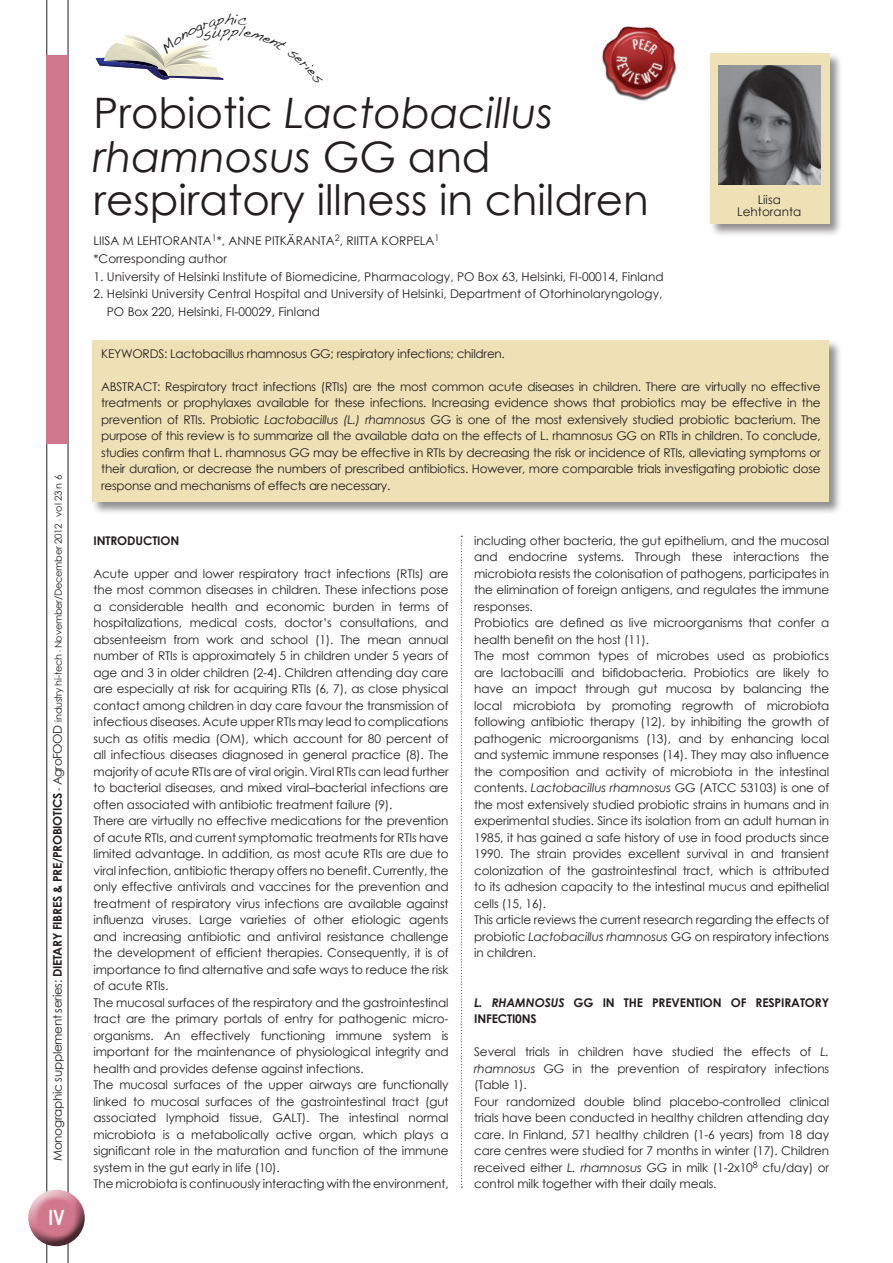
<style>
.page{position:relative;width:893px;height:1263px;background:#fff}
.page>*{position:absolute;margin:0;border:0;box-sizing:border-box;transform-origin:0 0}
.titolone{font:italic 42px "Century Gothic";color:#231f20}
.titolone-2{font:42px "Century Gothic";color:#231f20}
.t1{font:700 21px "Century Gothic";color:#fff;scale:.8 1}
.t2{font:13.05px "Dakota";color:#231f20}
.dati_autore{font:12px/16.5px "Century Gothic";letter-spacing:-.01em;color:#231f20;text-align:justify}
.t3{font:700 12px/16.5px "Century Gothic";letter-spacing:-.01em;color:#231f20}
.t4{font:9.75px "Century Gothic";letter-spacing:-.025em;color:#231f20}
.s1{font-size:12px}
.s2{font-weight:700;font-size:12px}
.s3{font-size:6px}
.s4{font-style:normal}
.s5{font-style:italic}
</style>
<div class="page">
<hr style="left:47px;top:0;width:1px;height:1263px;background:#231f20">
<hr style="left:68px;top:0;width:1px;height:1263px;background:#231f20">
<div style="left:27px;top:1186px;width:60px;height:43px;background:#fff;opacity:.75"></div>
<div style="left:27px;top:1197px;width:60px;height:49px;background:#231f20;opacity:.75"></div>
<div style="left:47px;top:55px;width:21px;height:388px;background:#d1778c"></div>
<svg style="left:461px;top:536px;width:1px;height:652px"></svg>
<div style="left:91px;top:339px;width:752px;height:176px;background:#231f20;opacity:.5"></div>
<div style="left:93px;top:340px;width:736px;height:162px;background:#eee1b5"></div>
<div style="left:709px;top:52px;width:134px;height:185px;background:#231f20;opacity:.5"></div>
<div style="left:711px;top:54px;width:119px;height:170px;background:#eee1b5"></div>
<img style="left:718px;top:65px;width:102px;height:119px">
<img style="left:602px;top:26px;width:75px;height:75px">
<svg style="left:96px;top:34px;width:128px;height:46px"></svg>
<p class="t2" style="left:234px;top:11px;width:5px">i</p>
<p class="t4" style="left:52px;top:1161px;width:687px;rotate:-90deg"><span class="s1">Monographic supplement series:</span> <span class="s2">DIETARY FIBRES &amp; PRE/PROBIOTICS</span> - <span class="s1">AgroFOOD</span> industry hi-tech <span class="s3">-</span> November/December 2012 <span class="s3">-</span> vol 23 n 6</p>
<p class="t1" style="left:49px;top:1201px;width:22px">IV</p>
<p class="titolone" style="left:94px;top:84px;width:461px"><span class="s4">Probiotic</span> Lactobacillus</p>
<p class="titolone" style="left:94px;top:127px;width:399px">rhamnosus <span class="s4">GG and</span></p>
<p class="titolone-2" style="left:94px;top:171px;width:557px">respiratory illness in children</p>
<p class="dati_autore" style="left:94px;top:232px;width:347px">LIISA M LEHTORANTA<sup>1</sup>*, ANNE PITKÄRANTA<sup>2</sup>, RIITTA KORPELA<sup>1</sup></p>
<p class="dati_autore" style="left:94px;top:250px;width:135px">*Corresponding author</p>
<p class="dati_autore" style="left:94px;top:268px;width:571px">1. University of Helsinki Institute of Biomedicine, Pharmacology, PO Box 63, Helsinki, FI-00014, Finland</p>
<p class="dati_autore" style="left:94px;top:286px;width:570px">2. Helsinki University Central Hospital and University of Helsinki, Department of Otorhinolaryngology,</p>
<p class="dati_autore" style="left:107px;top:303px;width:215px">PO Box 220, Helsinki, FI-00029, Finland</p>
<p class="dati_autore" style="left:758px;top:191px;width:25px">Liisa</p>
<p class="dati_autore" style="left:737px;top:203px;width:65px">Lehtoranta</p>
<p class="dati_autore" style="left:101px;top:345px;width:405px">KEYWORDS: Lactobacillus rhamnosus GG; respiratory infections; children.</p>
<p class="dati_autore" style="left:101px;top:378px;width:721px">ABSTRACT: Respiratory tract infections (RTIs) are the most common acute diseases in children. There are virtually no effective treatments or prophylaxes available for these infections. Increasing evidence shows that probiotics may be effective in the prevention of RTIs. Probiotic <span class="s5">Lactobacillus (L.) rhamnosus</span> GG is one of the most extensively studied probiotic bacterium. The purpose of this review is to summarize all the available data on the effects of L. rhamnosus GG on RTIs in children. To conclude, studies confirm that L. rhamnosus GG may be effective in RTIs by decreasing the risk or incidence of RTIs, alleviating symptoms or their duration, or decrease the numbers of prescribed antibiotics. However, more comparable trials investigating probiotic dose response and mechanisms of effects are necessary.</p>
<p class="t3" style="left:94px;top:532px;width:87px">INTRODUCTION</p>
<p class="dati_autore" style="left:94px;top:565px;width:357px">Acute upper and lower respiratory tract infections (RTIs) are the most common diseases in children. These infections pose a considerable health and economic burden in terms of hospitalizations, medical costs, doctor’s consultations, and absenteeism from work and school (1). The mean annual number of RTIs is approximately 5 in children under 5 years of age and 3 in older children (2-4). Children attending day care are especially at risk for acquiring RTIs (6, 7), as close physical contact among children in day care favour the transmission of infectious diseases. Acute upper RTIs may lead to complications such as otitis media (OM), which account for 80 percent of all infectious diseases diagnosed in general practice (8). The majority of acute RTIs are of viral origin. Viral RTIs can lead further to bacterial diseases, and mixed viral–bacterial infections are often associated with antibiotic treatment failure (9).</p>
<p class="dati_autore" style="left:94px;top:812px;width:357px">There are virtually no effective medications for the prevention of acute RTIs, and current symptomatic treatments for RTIs have limited advantage. In addition, as most acute RTIs are due to viral infection, antibiotic therapy offers no benefit. Currently, the only effective antivirals and vaccines for the prevention and treatment of respiratory virus infections are available against influenza viruses. Large varieties of other etiologic agents and increasing antibiotic and antiviral resistance challenge the development of efficient therapies. Consequently, it is of importance to find alternative and safe ways to reduce the risk of acute RTIs.</p>
<p class="dati_autore" style="left:94px;top:994px;width:357px">The mucosal surfaces of the respiratory and the gastrointestinal tract are the primary portals of entry for pathogenic micro&shy;organisms. An effectively functioning immune system is important for the maintenance of physiological integrity and health and provides defense against infections.</p>
<p class="dati_autore" style="left:94px;top:1076px;width:357px">The mucosal surfaces of the upper airways are functionally linked to mucosal surfaces of the gastrointestinal tract (gut associated lymphoid tissue, GALT). The intestinal normal microbiota is a metabolically active organ, which plays a significant role in the maturation and function of the immune system in the gut early in life (10).</p>
<p class="dati_autore" style="left:94px;top:1175px;width:357px">The microbiota is continuously interacting with the environment,</p>
<p class="dati_autore" style="left:474px;top:532px;width:357px">including other bacteria, the gut epithelium, and the mucosal and endocrine systems. Through these interactions the microbiota resists the colonisation of pathogens, participates in the elimination of foreign antigens, and regulates the immune responses.</p>
<p class="dati_autore" style="left:474px;top:614px;width:357px">Probiotics are defined as live microorganisms that confer a health benefit on the host (11).</p>
<p class="dati_autore" style="left:474px;top:647px;width:357px">The most common types of microbes used as probiotics are lactobacilli and bifidobacteria. Probiotics are likely to have an impact through gut mucosa by balancing the local microbiota by promoting regrowth of microbiota following antibiotic therapy (12), by inhibiting the growth of pathogenic microorganisms (13), and by enhancing local and systemic immune responses (14). They may also influence the composition and activity of microbiota in the intestinal contents. <span class="s5">Lactobacillus rhamnosus</span> GG (ATCC 53103) is one of the most extensively studied probiotic strains in humans and in experimental studies. Since its isolation from an adult human in 1985, it has gained a safe history of use in food products since 1990. The strain provides excellent survival in and transient colonization of the gastrointestinal tract, which is attributed to its adhesion capacity to the intestinal mucus and epithelial cells (15, 16).</p>
<p class="dati_autore" style="left:474px;top:911px;width:357px">This article reviews the current research regarding the effects of probiotic <span class="s5">Lactobacillus rhamnosus</span> GG on respiratory infections in children.</p>
<p class="t3" style="left:474px;top:994px;width:357px"><span class="s5">L. RHAMNOSUS</span> GG IN THE PREVENTION OF RESPIRATORY<br>INFECTI0NS</p>
<p class="dati_autore" style="left:474px;top:1043px;width:357px">Several trials in children have studied the effects of <span class="s5">L. rhamnosus</span> GG in the prevention of respiratory infections (Table 1).</p>
<p class="dati_autore" style="left:474px;top:1093px;width:357px">Four randomized double blind placebo-controlled clinical trials have been conducted in healthy children attending day care. In Finland, 571 healthy children (1-6 years) from 18 day care centres were studied for 7 months in winter (17). Children received either <span class="s5">L. rhamnosus</span> GG in milk (1-2x10<sup>8</sup> cfu/day) or control milk together with their daily meals.</p>
</div>
